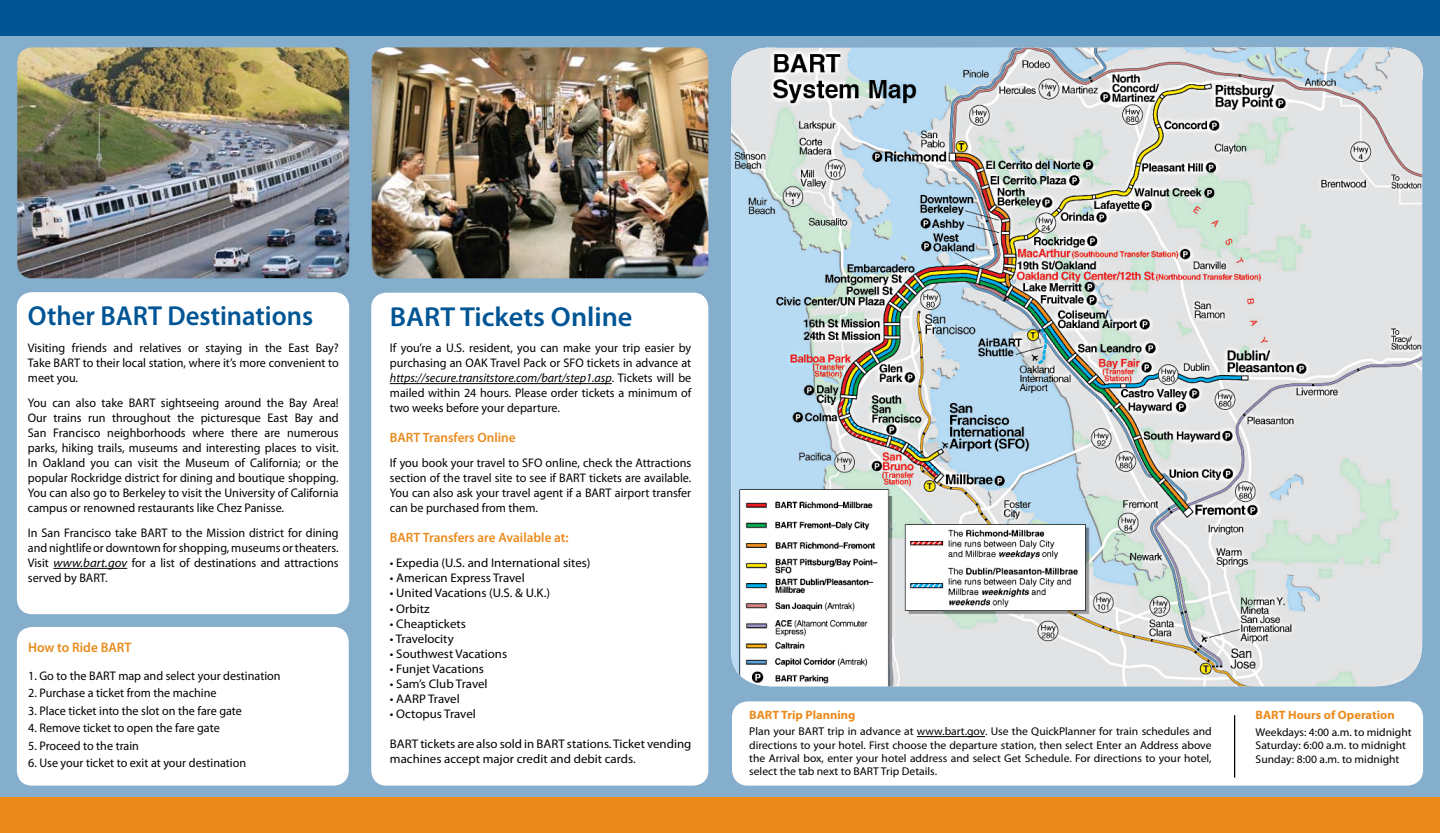
<style>
.page{position:relative;width:1440px;height:833px;background:#fff}
.page>*{position:absolute;margin:0;border:0;box-sizing:border-box;transform-origin:0 0}
.t1{font:600 27.5px "Myriad Pro";color:#005595}
.t2{font:600 13.75px "Myriad Pro";color:#ea8b1c}
.t3{font:600 13.5px "Myriad Pro";color:#ea8b1c}
.t4{font:12.5px/15px "Myriad Pro";color:#000;text-align:justify}
.t5{font:700 12.12px "Myriad Pro";color:#ea8b1c}
.t6{font:11.25px/13.2px "Myriad Pro";color:#000;text-align:justify}
.s1{font-style:italic}
</style>
<div class="page">
<div style="left:0;top:0;width:1440px;height:832px;background:#85adcc"></div>
<div style="left:0;top:0;width:1440px;height:36px;background:#005595"></div>
<div style="left:0;top:797px;width:1440px;height:35px;background:#ea8b1c"></div>
<img style="left:17px;top:47px;width:332px;height:231px">
<div style="left:17px;top:292px;width:332px;height:322px;background:#fff;border-radius:15px"></div>
<hr style="left:53px;top:568px;width:74px;height:1px;background:#000">
<div style="left:732px;top:701px;width:691px;height:84px;background:#fff;border-radius:16px"></div>
<img style="left:731px;top:47px;width:692px;height:640px">
<hr style="left:917px;top:736px;width:68px;height:1px;background:#000">
<hr style="left:1234px;top:715px;width:1px;height:62px;background:#000">
<div style="left:17px;top:627px;width:332px;height:158px;background:#fff;border-radius:15px"></div>
<div style="left:371px;top:292px;width:337px;height:493px;background:#fff;border-radius:15px"></div>
<img style="left:372px;top:47px;width:336px;height:231px">
<hr style="left:390px;top:383px;width:222px;height:1px;background:#000">
<h1 class="t1" style="left:28px;top:298px;width:287px">Other BART Destinations</h1>
<p class="t4" style="left:28px;top:340px;width:312px">Visiting friends and relatives or staying in the East Bay?<br>Take BART to their local station, where it’s more convenient to meet you.</p>
<p class="t4" style="left:28px;top:395px;width:312px">You can also take BART sightseeing around the Bay Area!<br>Our trains run throughout the picturesque East Bay and San Francisco neighborhoods where there are numerous parks, hiking trails, museums and interesting places to visit.<br>In Oakland you can visit the Museum of California; or the popular Rockridge district for dining and boutique shopping.<br>You can also go to Berkeley to visit the University of California campus or renowned restaurants like Chez Panisse.</p>
<p class="t4" style="left:28px;top:525px;width:312px">In San Francisco take BART to the Mission district for dining and nightlife or downtown for shopping, museums or theaters.<br>Visit <span class="s1">www.bart.gov</span> for a list of destinations and attractions served by BART.</p>
<p class="t2" style="left:28px;top:638px;width:105px">How to Ride BART</p>
<p class="t4" style="left:28px;top:667px;width:254px">1. Go to the BART map and select your destination</p>
<p class="t4" style="left:28px;top:685px;width:190px">2. Purchase a ticket from the machine</p>
<p class="t4" style="left:28px;top:702px;width:215px">3. Place ticket into the slot on the fare gate</p>
<p class="t4" style="left:28px;top:720px;width:193px">4. Remove ticket to open the fare gate</p>
<p class="t4" style="left:28px;top:737px;width:112px">5. Proceed to the train</p>
<p class="t4" style="left:28px;top:755px;width:220px">6. Use your ticket to exit at your destination</p>
<h1 class="t1" style="left:390px;top:299px;width:244px">BART Tickets Online</h1>
<p class="t4" style="left:390px;top:340px;width:303px">If you’re a U.S. resident, you can make your trip easier by purchasing an OAK Travel Pack or SFO tickets in advance at <span class="s1">https://secure.transitstore.com/bart/step1.asp</span>. Tickets will be mailed within 24 hours. Please order tickets a minimum of two weeks before your departure.</p>
<p class="t3" style="left:390px;top:429px;width:127px">BART Transfers Online</p>
<p class="t4" style="left:390px;top:455px;width:303px">If you book your travel to SFO online, check the Attractions section of the travel site to see if BART tickets are available.<br>You can also ask your travel agent if a BART airport transfer can be purchased from them.</p>
<p class="t3" style="left:390px;top:529px;width:180px">BART Transfers are Available at:</p>
<p class="t4" style="left:390px;top:555px;width:202px">• Expedia (U.S. and International sites)</p>
<p class="t4" style="left:390px;top:570px;width:136px">• American Express Travel</p>
<p class="t4" style="left:390px;top:585px;width:162px">• United Vacations (U.S. &amp; U.K.)</p>
<p class="t4" style="left:390px;top:600px;width:41px">• Orbitz</p>
<p class="t4" style="left:390px;top:615px;width:77px">• Cheaptickets</p>
<p class="t4" style="left:390px;top:630px;width:65px">• Travelocity</p>
<p class="t4" style="left:390px;top:645px;width:119px">• Southwest Vacations</p>
<p class="t4" style="left:390px;top:660px;width:96px">• Funjet Vacations</p>
<p class="t4" style="left:390px;top:675px;width:99px">• Sam’s Club Travel</p>
<p class="t4" style="left:390px;top:690px;width:71px">• AARP Travel</p>
<p class="t4" style="left:390px;top:705px;width:87px">• Octopus Travel</p>
<p class="t4" style="left:390px;top:735px;width:303px">BART tickets are also sold in BART stations. Ticket vending machines accept major credit and debit cards.</p>
<p class="t5" style="left:749px;top:706px;width:108px">BART Trip Planning</p>
<p class="t6" style="left:749px;top:724px;width:464px">Plan your BART trip in advance at www.bart.gov. Use the QuickPlanner for train schedules and directions to your hotel. First choose the departure station, then select Enter an Address above the Arrival box, enter your hotel address and select Get Schedule. For directions to your hotel, select the tab next to BART Trip Details.</p>
<p class="t5" style="left:1256px;top:706px;width:141px">BART Hours of Operation</p>
<p class="t6" style="left:1256px;top:725px;width:157px;text-align:left">Weekdays: 4:00 a.m. to midnight<br>Saturday: 6:00 a.m. to midnight<br>Sunday: 8:00 a.m. to midnight</p>
</div>
